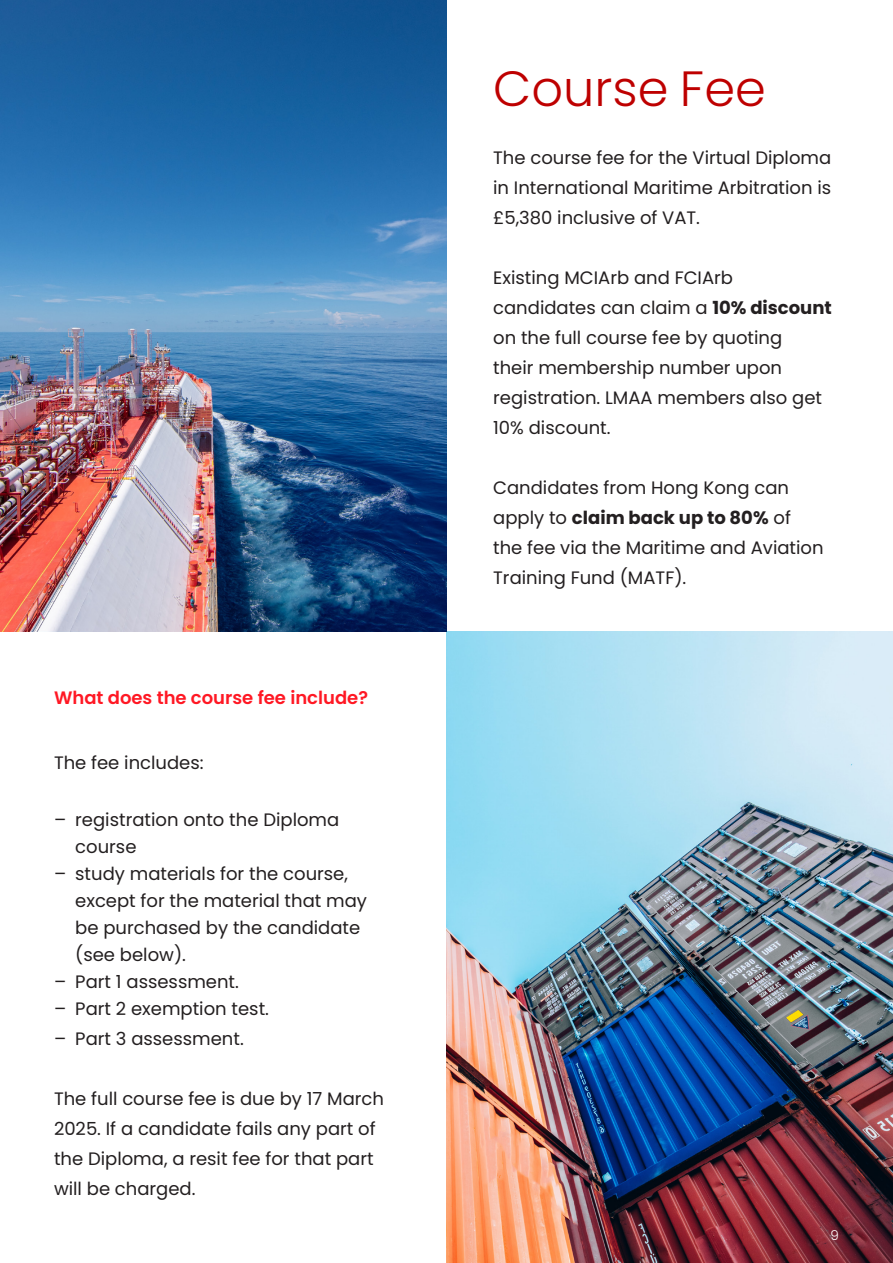
<style>
.page{position:relative;width:893px;height:1263px;background:#fff}
.page>*{position:absolute;margin:0;border:0;box-sizing:border-box;transform-origin:0 0}
.Body{font:300 49.5px "Poppins";color:#be0000}
.t1{font:18px/30px "Poppins";color:#231f20}
.t2{font:600 18px "Poppins";color:#ff1824}
.t3{font:300 13.5px "Poppins";color:#fff}
.s1{font-weight:700}
</style>
<div class="page">
<img style="left:446px;top:631px;width:447px;height:632px">
<img style="left:0;top:0;width:446px;height:631px">
<p class="t2" style="left:54px;top:687px;width:315px">What does the course fee include?</p>
<p class="t1" style="left:54px;top:748px;width:151px">The fee includes:</p>
<p class="t1" style="left:75px;top:806px;width:266px;line-height:27px;text-indent:-21px">– registration onto the Diploma course</p>
<p class="t1" style="left:75px;top:860px;width:293px;line-height:27px;text-indent:-21px">– study materials for the course, except for the material that may be purchased by the candidate (see below).</p>
<p class="t1" style="left:54px;top:967px;width:186px">– Part 1 assessment.</p>
<p class="t1" style="left:54px;top:994px;width:216px">– Part 2 exemption test.</p>
<p class="t1" style="left:54px;top:1024px;width:191px">– Part 3 assessment.</p>
<p class="t1" style="left:54px;top:1084px;width:332px">The full course fee is due by 17 March<br>2025. If a candidate fails any part of the Diploma, a resit fee for that part will be charged.</p>
<p class="Body" style="left:493px;top:60px;width:274px">Course Fee</p>
<p class="t1" style="left:493px;top:143px;width:340px;text-align:justify">The course fee for the Virtual Diploma in International Maritime Arbitration is £5,380 inclusive of VAT.</p>
<p class="t1" style="left:493px;top:263px;width:340px">Existing MCIArb and FCIArb candidates can claim a <span class="s1">10% discount </span>on the full course fee by quoting<br>their membership number upon registration. LMAA members also get<br>10% discount.</p>
<p class="t1" style="left:493px;top:473px;width:332px">Candidates from Hong Kong can apply to <span class="s1">claim back up to 80%</span> of the fee via the Maritime and Aviation<br>Training Fund (MATF).</p>
<p class="t3" style="left:830px;top:1227px;width:10px">9</p>
</div>
